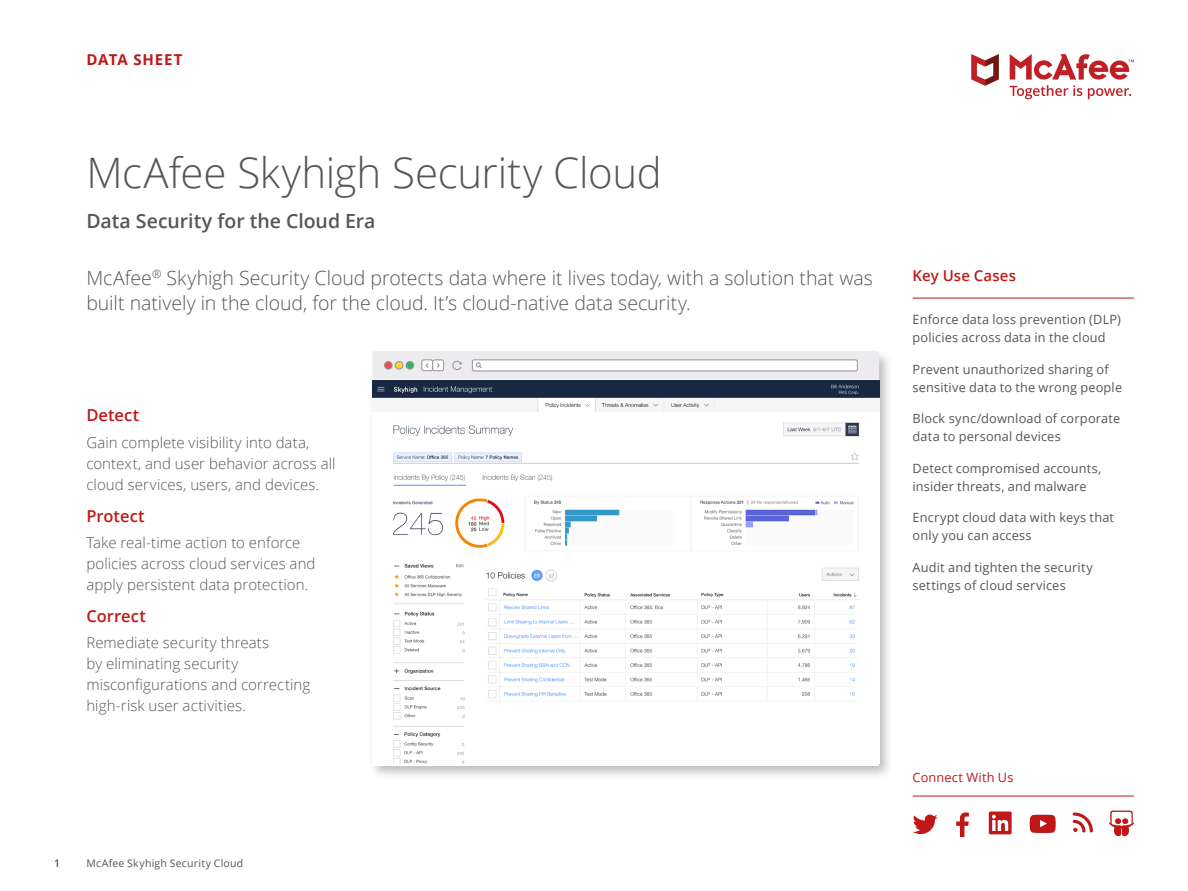
<style>
.page{position:relative;width:1188px;height:891px;background:#fff}
.page>*{position:absolute;margin:0;border:0;box-sizing:border-box;transform-origin:0 0}
.t1{font:300 42px "Open Sans";letter-spacing:-.005em;color:#53565a}
.t2{font:300 19.5px/25.5px "Open Sans";letter-spacing:-.005em;color:#53565a}
.t3{font:600 19.5px "Open Sans";letter-spacing:-.005em;color:#53565a}
.t4{font:600 16.5px "Open Sans";letter-spacing:.005em;color:#c01818}
.t5{font:300 15px/21px "Open Sans";letter-spacing:.005em;color:#53565a}
.t6{font:600 15px "Open Sans";letter-spacing:.01em;color:#c01818}
.t7{font:700 15px "Open Sans";letter-spacing:.055em;color:#c01818}
.t8{font:12.75px/18px "Open Sans";letter-spacing:.015em;color:#53565a}
.t9{font:12.75px "Open Sans";letter-spacing:.015em;color:#c01818}
.t10{font:10.5px "Open Sans";letter-spacing:.025em;color:#53565a}
.t11{font:600 10.5px "Open Sans";color:#53565a}
</style>
<div class="page">
<hr style="left:913px;top:298px;width:221px;height:1px;background:#c01818">
<svg style="left:971px;top:54px;width:28px;height:32px"></svg>
<svg style="left:1010px;top:54px;width:124px;height:45px"></svg>
<hr style="left:913px;top:796px;width:221px;height:1px;background:#c01818">
<svg style="left:1073px;top:813px;width:20px;height:20px"></svg>
<svg style="left:913px;top:815px;width:25px;height:19px"></svg>
<svg style="left:989px;top:812px;width:23px;height:22px"></svg>
<svg style="left:956px;top:813px;width:13px;height:24px"></svg>
<svg style="left:1030px;top:815px;width:26px;height:18px"></svg>
<svg style="left:1109px;top:811px;width:25px;height:26px"></svg>
<div style="left:368px;top:350px;width:525px;height:430px;background:#231f20;opacity:.3"></div>
<img style="left:373px;top:380px;width:506px;height:383px">
<svg style="left:373px;top:351px;width:506px;height:29px"></svg>
<p class="t7" style="left:86px;top:49px;width:98px">DATA SHEET</p>
<h1 class="t1" style="left:86px;top:144px;width:577px">McAfee Skyhigh Security Cloud</h1>
<h2 class="t3" style="left:86px;top:208px;width:291px">Data Security for the Cloud Era</h2>
<h2 class="t2" style="left:86px;top:265px;width:788px">McAfee<sup>®</sup> Skyhigh Security Cloud protects data where it lives today, with a solution that was built natively in the cloud, for the cloud. It’s cloud-native data security.</h2>
<p class="t4" style="left:86px;top:404px;width:54px">Detect</p>
<p class="t5" style="left:86px;top:431px;width:251px">Gain complete visibility into data, context, and user behavior across all cloud services, users, and devices.</p>
<p class="t4" style="left:86px;top:504px;width:60px">Protect</p>
<p class="t5" style="left:86px;top:532px;width:231px">Take real-time action to enforce policies across cloud services and apply persistent data protection.</p>
<p class="t4" style="left:86px;top:604px;width:61px">Correct</p>
<p class="t5" style="left:86px;top:632px;width:225px">Remediate security threats<br>by eliminating security misconfigurations and correcting high-risk user activities.</p>
<p class="t11" style="left:54px;top:856px;width:7px">1</p>
<p class="t10" style="left:86px;top:856px;width:158px">McAfee Skyhigh Security Cloud</p>
<p class="t6" style="left:913px;top:266px;width:105px">Key Use Cases</p>
<p class="t8" style="left:913px;top:310px;width:210px">Enforce data loss prevention (DLP) policies across data in the cloud</p>
<p class="t8" style="left:913px;top:360px;width:211px">Prevent unauthorized sharing of sensitive data to the wrong people</p>
<p class="t8" style="left:913px;top:409px;width:209px">Block sync/download of corporate data to personal devices</p>
<p class="t8" style="left:913px;top:459px;width:190px">Detect compromised accounts, insider threats, and malware</p>
<p class="t8" style="left:913px;top:508px;width:203px">Encrypt cloud data with keys that only you can access</p>
<p class="t8" style="left:913px;top:558px;width:182px">Audit and tighten the security settings of cloud services</p>
<p class="t9" style="left:913px;top:769px;width:102px">Connect With Us</p>
</div>
